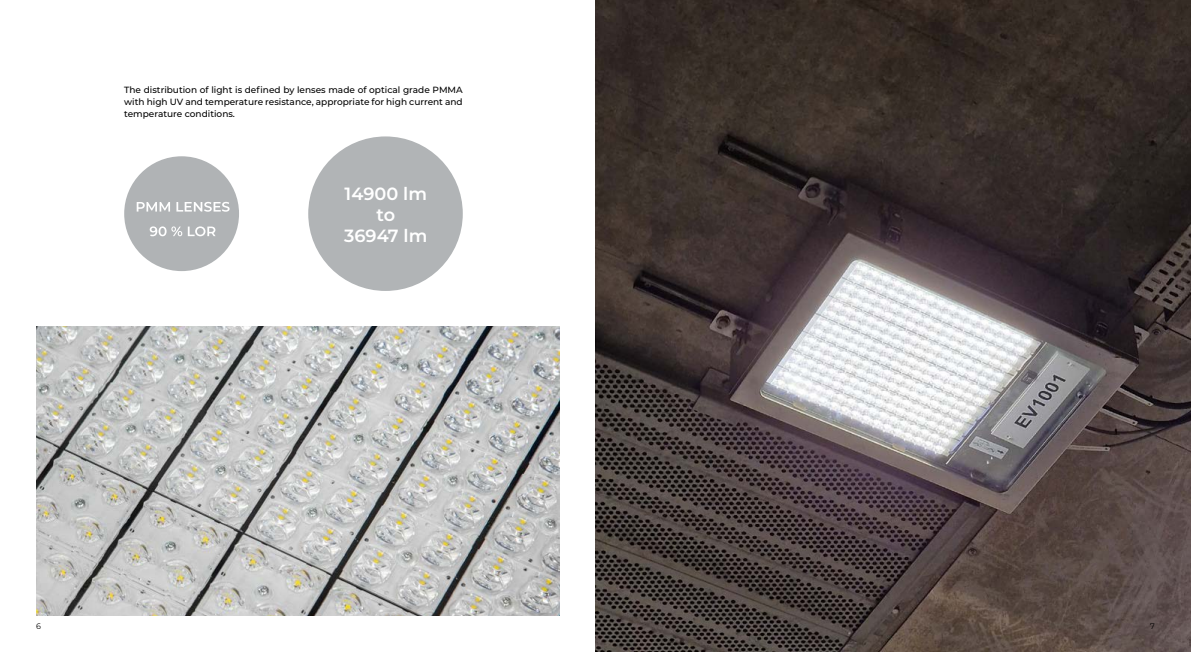
<style>
.page{position:relative;width:1191px;height:652px;background:#fff}
.page>*{position:absolute;margin:0;border:0;box-sizing:border-box;transform-origin:0 0}
.t1{font:600 17.7px/21.2px "Montserrat";color:#fff;text-align:center}
.t2{font:500 9px/12px "Montserrat";color:#000;text-align:justify}
.t3{font:8px "Montserrat";color:#000}
</style>
<div class="page">
<img style="left:595px;top:0;width:596px;height:652px">
<img style="left:36px;top:326px;width:523px;height:290px">
<div style="left:124px;top:156px;width:115px;height:115px;background:#b0b3b5;border-radius:50%"></div>
<svg style="left:137px;top:202px;width:33px;height:10px"></svg>
<svg style="left:176px;top:202px;width:54px;height:10px"></svg>
<svg style="left:150px;top:226px;width:32px;height:10px"></svg>
<svg style="left:188px;top:226px;width:27px;height:10px"></svg>
<div style="left:308px;top:136px;width:155px;height:155px;background:#b1b4b6;border-radius:50%"></div>
<p class="t2" style="left:124px;top:83px;width:340px">The distribution of light is defined by lenses made of optical grade PMMA with high UV and temperature resistance, appropriate for high current and temperature conditions.</p>
<h1 class="t1" style="left:344px;top:182px;width:85px">14900 lm to<br>36947 lm</h1>
<p class="t3" style="left:36px;top:621px;width:6px">6</p>
<p class="t3" style="left:1150px;top:621px;width:6px">7</p>
</div>
